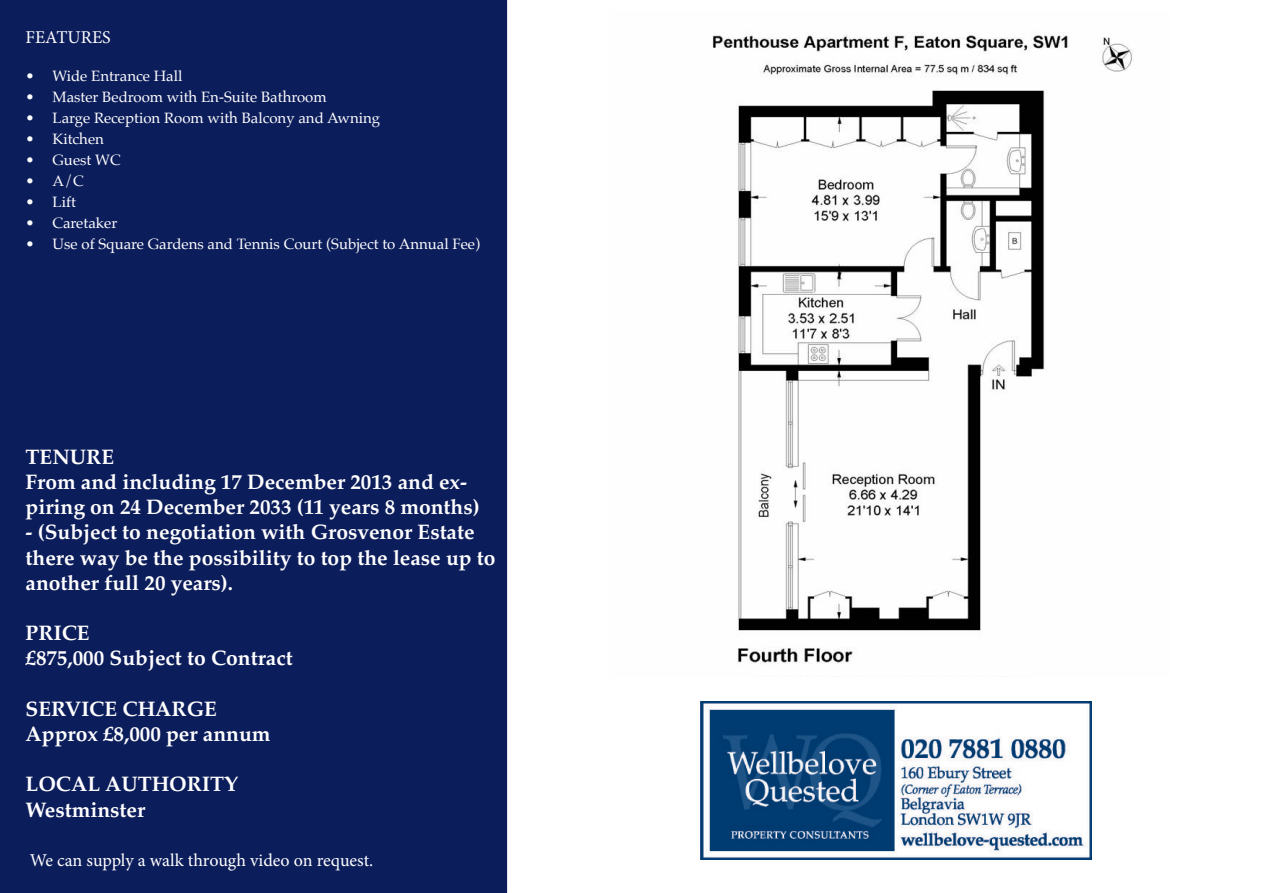
<style>
.page{position:relative;width:1263px;height:893px;background:#fff}
.page>*{position:absolute;margin:0;border:0;box-sizing:border-box;transform-origin:0 0}
.t1{font:700 21px/25.2px "Palatino";color:#fff}
.t2{font:18px "Minion Pro";color:#fff}
.t3{font:15px "Palatino";color:#fff}
</style>
<div class="page">
<div style="left:1px;top:1px;width:505px;height:891px;background:#0c1d5b"></div>
<img style="left:712px;top:34px;width:422px;height:630px">
<img style="left:701px;top:701px;width:391px;height:159px">
<p class="t2" style="left:26px;top:25px;width:87px">FEATURES</p>
<p class="t3" style="left:26px;top:63px;width:158px">• Wide Entrance Hall</p>
<p class="t3" style="left:26px;top:84px;width:303px">• Master Bedroom with En-Suite Bathroom</p>
<p class="t3" style="left:26px;top:105px;width:356px">• Large Reception Room with Balcony and Awning</p>
<p class="t3" style="left:26px;top:126px;width:80px">• Kitchen</p>
<p class="t3" style="left:26px;top:147px;width:97px">• Guest WC</p>
<p class="t3" style="left:26px;top:168px;width:60px">• A/C</p>
<p class="t3" style="left:26px;top:189px;width:52px">• Lift</p>
<p class="t3" style="left:26px;top:210px;width:93px">• Caretaker</p>
<p class="t3" style="left:26px;top:231px;width:456px">• Use of Square Gardens and Tennis Court (Subject to Annual Fee)</p>
<p class="t1" style="left:26px;top:443px;width:90px">TENURE</p>
<p class="t1" style="left:26px;top:469px;width:456px">From and including 17 December 2013 and ex&shy;piring on 24 December 2033 (11 years 8 months)</p>
<p class="t1" style="left:26px;top:519px;width:472px">- (Subject to negotiation with Grosvenor Estate there way be the possibility to top the lease up to another full 20 years).</p>
<p class="t1" style="left:26px;top:620px;width:66px">PRICE</p>
<p class="t1" style="left:26px;top:645px;width:269px">£875,000 Subject to Contract</p>
<p class="t1" style="left:26px;top:695px;width:193px">SERVICE CHARGE</p>
<p class="t1" style="left:26px;top:721px;width:247px">Approx £8,000 per annum</p>
<p class="t1" style="left:26px;top:771px;width:214px">LOCAL AUTHORITY</p>
<p class="t1" style="left:26px;top:796px;width:121px">Westminster</p>
<p class="t2" style="left:30px;top:848px;width:345px">We can supply a walk through video on request.</p>
</div>
